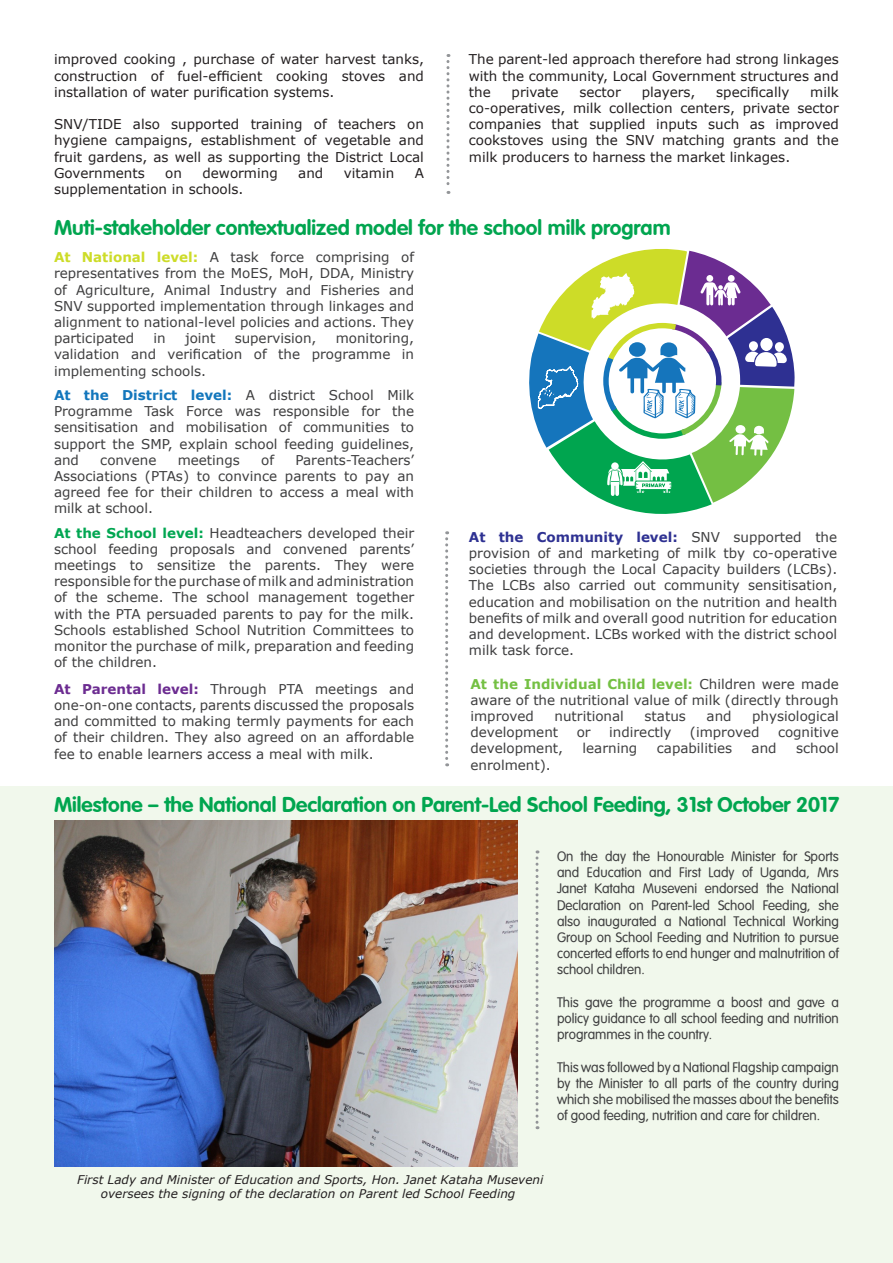
<style>
.page{position:relative;width:893px;height:1263px;background:#fff}
.page>*{position:absolute;margin:0;border:0;box-sizing:border-box;transform-origin:0 0}
.t1{font:700 21px "VAG Rounded";color:#00a54f}
.t2{font:13.5px/16.2px "Verdana";color:#3e3e3f;text-align:justify}
.t3{font:13.5px/16.2px "Verdana";color:#231f20;text-align:justify}
.t4{font:13.5px/16.2px "VAG Rounded Lt Normal";color:#3e3e3f;text-align:justify}
.t5{font:italic 12px/14.4px "Verdana";color:#231f20;text-align:center}
.s1{font-weight:700;color:#cddc28}
.s2{font-weight:700;color:#1276bc}
.s3{font-weight:700;color:#00a651}
.s4{font-weight:700;color:#6c2c91}
.s5{font-weight:700;color:#2e3192}
.s6{font-weight:700;color:#74c043}
</style>
<div class="page">
<div style="left:0;top:787px;width:893px;height:476px;background:#f1f8ec"></div>
<img style="left:54px;top:820px;width:463px;height:346px">
<svg style="left:529px;top:248px;width:266px;height:266px"></svg>
<svg style="left:446px;top:54px;width:3px;height:140px"></svg>
<svg style="left:445px;top:531px;width:3px;height:235px"></svg>
<svg style="left:535px;top:850px;width:3px;height:279px"></svg>
<p class="t3" style="left:54px;top:51px;width:371px">improved cooking , purchase of water harvest tanks, construction of fuel-efficient cooking stoves and installation of water purification systems.</p>
<p class="t3" style="left:54px;top:116px;width:371px">SNV/TIDE also supported training of teachers on hygiene campaigns, establishment of vegetable and fruit gardens, as well as supporting the District Local Governments</p>
<p class="t3" style="left:165px;top:164px;width:18px">on</p>
<p class="t3" style="left:203px;top:164px;width:77px">deworming</p>
<p class="t3" style="left:298px;top:164px;width:27px">and</p>
<p class="t3" style="left:344px;top:164px;width:52px">vitamin</p>
<p class="t3" style="left:415px;top:164px;width:11px">A</p>
<p class="t3" style="left:54px;top:180px;width:191px">supplementation in schools.</p>
<p class="t3" style="left:469px;top:51px;width:371px">The parent-led approach therefore had strong linkages with the community, Local Government structures and the</p>
<p class="t3" style="left:512px;top:83px;width:49px">private</p>
<p class="t3" style="left:579px;top:83px;width:43px">sector</p>
<p class="t3" style="left:642px;top:83px;width:55px">players,</p>
<p class="t3" style="left:716px;top:83px;width:75px">specifically</p>
<p class="t3" style="left:469px;top:83px;width:371px;text-indent:341px">milk co-operatives, milk collection centers, private sector companies that supplied inputs such as improved cookstoves using the SNV matching grants and the milk producers to harness the market linkages.</p>
<p class="t1" style="left:54px;top:215px;width:618px">Muti-stakeholder contextualized model for the school milk program</p>
<p class="t2" style="left:54px;top:249px;width:362px"><span class="s1">At National level:</span> A task force comprising of representatives from the MoES, MoH, DDA, Ministry of Agriculture, Animal Industry and Fisheries and SNV supported implementation through linkages and alignment to national-level policies and actions. They participated</p>
<p class="t2" style="left:54px;top:330px;width:362px;text-indent:282px">monitoring, validation and verification of the programme in implementing schools.</p>
<p class="t2" style="left:154px;top:330px;width:14px">in</p>
<p class="t2" style="left:185px;top:330px;width:32px">joint</p>
<p class="t2" style="left:235px;top:330px;width:83px">supervision,</p>
<p class="t2" style="left:54px;top:386px;width:362px"><span class="s2">At the District level:</span> A district School Milk Programme Task Force was responsible for the sensitisation and mobilisation of communities to support the SMP, explain school feeding guidelines, and</p>
<p class="t2" style="left:100px;top:451px;width:58px">convene</p>
<p class="t2" style="left:178px;top:451px;width:64px">meetings</p>
<p class="t2" style="left:261px;top:451px;width:14px">of</p>
<p class="t2" style="left:54px;top:451px;width:362px;text-indent:241px">Parents-Teachers’ Associations (PTAs) to convince parents to pay an agreed fee for their children to access a meal with milk at school.</p>
<p class="t2" style="left:54px;top:524px;width:362px"><span class="s3">At the School level:</span> Headteachers developed their school feeding proposals and convened parents’ meetings to sensitize the parents. They were responsible for the purchase of milk and administration of the scheme. The school management together with the PTA persuaded parents to pay for the milk.<br>Schools established School Nutrition Committees to monitor the purchase of milk, preparation and feeding of the children.</p>
<p class="t2" style="left:54px;top:680px;width:362px"><span class="s4">At Parental level:</span> Through PTA meetings and one-on-one contacts, parents discussed the proposals and committed to making termly payments for each of their children. They also agreed on an affordable fee to enable learners access a meal with milk.</p>
<p class="t2" style="left:469px;top:528px;width:370px"><span class="s5">At the Community level:</span> SNV supported the provision of and marketing of milk tby co-operative societies through the Local Capacity builders (LCBs).<br>The LCBs also carried out community sensitisation, education and mobilisation on the nutrition and health benefits of milk and overall good nutrition for education and development. LCBs worked with the district school milk task force.</p>
<p class="t2" style="left:470px;top:675px;width:370px"><span class="s6">At the Individual Child level:</span> Children were made aware of the nutritional value of milk (directly through improved</p>
<p class="t2" style="left:554px;top:708px;width:71px">nutritional</p>
<p class="t2" style="left:645px;top:708px;width:43px">status</p>
<p class="t2" style="left:706px;top:708px;width:27px">and</p>
<p class="t2" style="left:752px;top:708px;width:88px">physiological</p>
<p class="t2" style="left:470px;top:724px;width:89px">development</p>
<p class="t2" style="left:577px;top:724px;width:15px">or</p>
<p class="t2" style="left:609px;top:724px;width:64px">indirectly</p>
<p class="t2" style="left:690px;top:724px;width:71px">(improved</p>
<p class="t2" style="left:778px;top:724px;width:62px">cognitive</p>
<p class="t2" style="left:470px;top:740px;width:94px">development,</p>
<p class="t2" style="left:583px;top:740px;width:56px">learning</p>
<p class="t2" style="left:657px;top:740px;width:77px">capabilities</p>
<p class="t2" style="left:752px;top:740px;width:27px">and</p>
<p class="t2" style="left:796px;top:740px;width:44px">school</p>
<p class="t2" style="left:470px;top:756px;width:82px">enrolment).</p>
<p class="t1" style="left:54px;top:792px;width:787px">Milestone – the National Declaration on Parent-Led School Feeding, 31st October 2017</p>
<p class="t4" style="left:557px;top:848px;width:283px">On the day the Honourable Minister for Sports and Education and First Lady of Uganda, Mrs Janet Kataha Museveni endorsed the National Declaration on Parent-led School Feeding, she also inaugurated a National Technical Working Group on School Feeding and Nutrition to pursue concerted efforts to end hunger and malnutrition of school children.</p>
<p class="t4" style="left:557px;top:994px;width:283px">This gave the programme a boost and gave a policy guidance to all school feeding and nutrition programmes in the country.</p>
<p class="t4" style="left:557px;top:1059px;width:283px">This was followed by a National Flagship campaign by the Minister to all parts of the country during which she mobilised the masses about the benefits of good feeding, nutrition and care for children.</p>
<p class="t5" style="left:77px;top:1172px;width:468px">First Lady and Minister of Education and Sports, Hon. Janet Kataha Museveni oversees the signing of the declaration on Parent led School Feeding</p>
</div>
